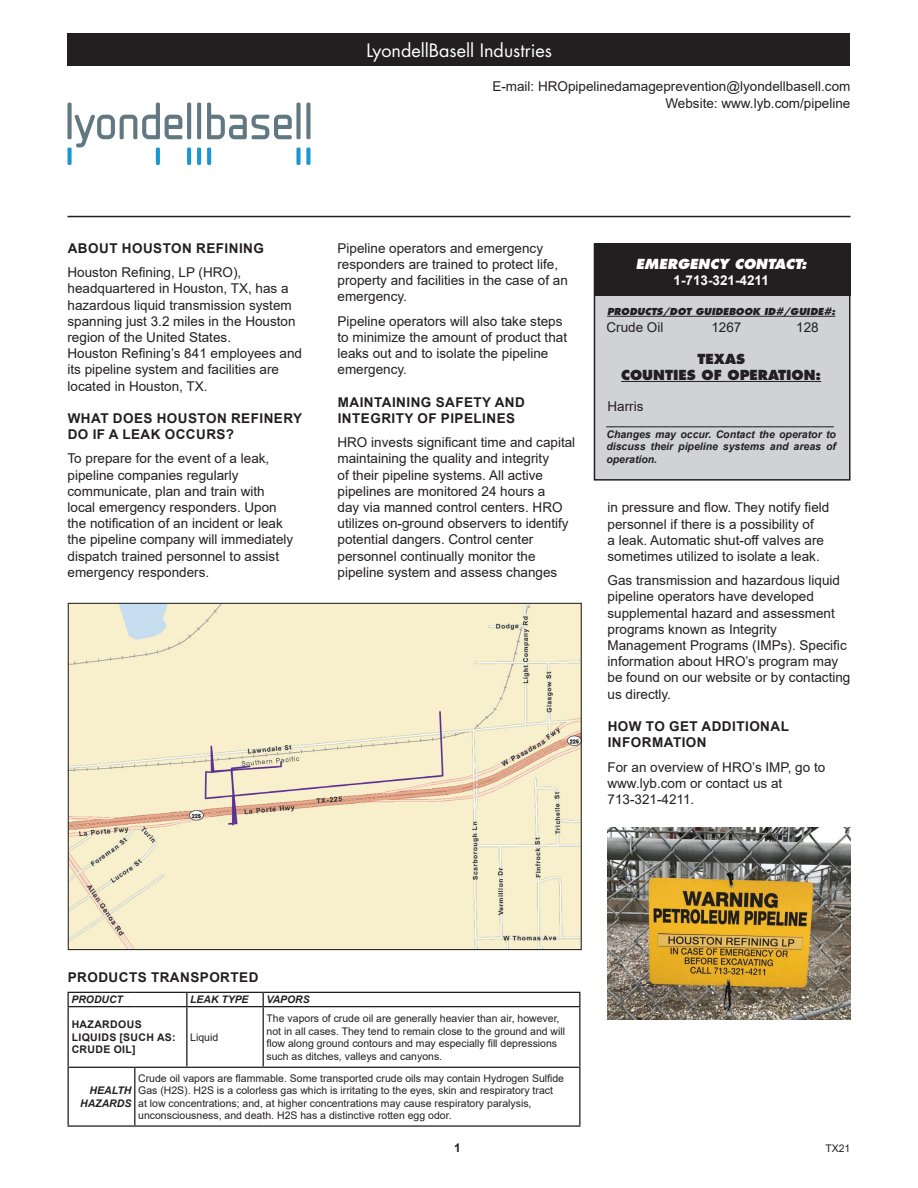
<style>
.page{position:relative;width:918px;height:1188px;background:#fff}
.page>*{position:absolute;margin:0;border:0;box-sizing:border-box;transform-origin:0 0}
.t1{font:18px "Futura";color:#fff}
.t2{font:13.5px/16.2px "Arial";color:#231f20}
.t3{font:700 13.5px/16.2px "Arial";letter-spacing:.035em;color:#231f20}
.t4{font:800 13.5px "Futura";color:#231f20}
.t5{font:italic 800 13.5px "Futura";color:#fff}
.t6{font:700 13.5px "Arial";color:#fff}
.t7{font:700 12px "Arial";color:#231f20}
.t8{font:10.5px/12.6px "Arial";color:#231f20}
.t9{font:italic 700 10.5px/12.6px "Arial";color:#231f20;text-align:justify}
.t10{font:700 10.5px/12.6px "Arial";letter-spacing:.035em;color:#231f20}
.t11{font:italic 700 10.35px "Arial";color:#231f20}
.t12{font:italic 800 9.3px "Futura";color:#231f20}
</style>
<div class="page">
<div style="left:594px;top:244px;width:256px;height:236px;background:#d1d2d4"></div>
<div style="left:594px;top:244px;width:256px;height:237px;border:2px solid #231f20"></div>
<hr style="left:68px;top:216px;width:782px;height:1px;background:#231f20">
<div style="left:594px;top:244px;width:256px;height:52px;background:#231f20"></div>
<hr style="left:607px;top:316px;width:228px;height:1px;background:#231f20">
<hr style="left:621px;top:381px;width:200px;height:1px;background:#231f20">
<div style="left:68px;top:34px;width:782px;height:32px;background:#231f20"></div>
<svg style="left:68px;top:103px;width:242px;height:62px"></svg>
<hr style="left:68px;top:1007px;width:1px;height:60px;background:#231f20">
<hr style="left:186px;top:1007px;width:1px;height:60px;background:#231f20">
<hr style="left:263px;top:1007px;width:1px;height:60px;background:#231f20">
<hr style="left:579px;top:1007px;width:1px;height:60px;background:#231f20">
<hr style="left:68px;top:1067px;width:67px;height:1px;background:#231f20">
<hr style="left:68px;top:1068px;width:1px;height:57px;background:#231f20">
<hr style="left:135px;top:1067px;width:52px;height:1px;background:#231f20">
<hr style="left:134px;top:1068px;width:1px;height:57px;background:#231f20">
<hr style="left:187px;top:1067px;width:76px;height:1px;background:#231f20">
<hr style="left:263px;top:1067px;width:317px;height:1px;background:#231f20">
<hr style="left:579px;top:1068px;width:1px;height:57px;background:#231f20">
<hr style="left:68px;top:1125px;width:67px;height:2px;background:#231f20">
<hr style="left:135px;top:1125px;width:52px;height:2px;background:#231f20">
<hr style="left:187px;top:1125px;width:76px;height:2px;background:#231f20">
<hr style="left:263px;top:1125px;width:317px;height:2px;background:#231f20">
<hr style="left:68px;top:992px;width:67px;height:1px;background:#231f20">
<svg style="left:68px;top:993px;width:1px;height:13px"></svg>
<hr style="left:135px;top:992px;width:52px;height:1px;background:#231f20">
<hr style="left:187px;top:992px;width:76px;height:1px;background:#231f20">
<svg style="left:186px;top:993px;width:1px;height:13px"></svg>
<hr style="left:263px;top:992px;width:317px;height:1px;background:#231f20">
<svg style="left:263px;top:993px;width:1px;height:13px"></svg>
<svg style="left:579px;top:993px;width:1px;height:13px"></svg>
<hr style="left:68px;top:1006px;width:67px;height:1px;background:#231f20">
<hr style="left:135px;top:1006px;width:52px;height:1px;background:#231f20">
<hr style="left:187px;top:1006px;width:76px;height:1px;background:#231f20">
<hr style="left:263px;top:1006px;width:317px;height:1px;background:#231f20">
<img style="left:70px;top:605px;width:510px;height:343px">
<img style="left:608px;top:828px;width:242px;height:192px">
<p class="t1" style="left:366px;top:39px;width:187px">LyondellBasell Industries</p>
<p class="t2" style="left:492px;top:78px;width:360px">E-mail: HROpipelinedamageprevention@lyondellbasell.com</p>
<p class="t2" style="left:665px;top:95px;width:187px">Website: www.lyb.com/pipeline</p>
<p class="t3" style="left:68px;top:240px;width:198px">ABOUT HOUSTON REFINING</p>
<p class="t2" style="left:68px;top:264px;width:230px">Houston Refining, LP (HRO), headquartered in Houston, TX, has a hazardous liquid transmission system spanning just 3.2 miles in the Houston region of the United States.</p>
<p class="t2" style="left:68px;top:345px;width:236px">Houston Refining’s 841 employees and its pipeline system and facilities are located in Houston, TX.</p>
<p class="t3" style="left:68px;top:410px;width:236px">WHAT DOES HOUSTON REFINERY<br>DO IF A LEAK OCCURS?</p>
<p class="t2" style="left:68px;top:451px;width:227px">To prepare for the event of a leak, pipeline companies regularly communicate, plan and train with local emergency responders. Upon the notification of an incident or leak the pipeline company will immediately dispatch trained personnel to assist emergency responders.</p>
<p class="t2" style="left:338px;top:240px;width:232px">Pipeline operators and emergency responders are trained to protect life, property and facilities in the case of an emergency.</p>
<p class="t2" style="left:338px;top:313px;width:231px">Pipeline operators will also take steps to minimize the amount of product that leaks out and to isolate the pipeline emergency.</p>
<p class="t3" style="left:338px;top:394px;width:189px">MAINTAINING SAFETY AND<br>INTEGRITY OF PIPELINES</p>
<p class="t2" style="left:338px;top:434px;width:239px">HRO invests significant time and capital maintaining the quality and integrity<br>of their pipeline systems. All active pipelines are monitored 24 hours a<br>day via manned control centers. HRO utilizes on-ground observers to identify potential dangers. Control center personnel continually monitor the pipeline system and assess changes</p>
<p class="t5" style="left:636px;top:255px;width:172px">EMERGENCY CONTACT:</p>
<p class="t6" style="left:674px;top:270px;width:97px">1-713-321-4211</p>
<p class="t12" style="left:607px;top:306px;width:230px">PRODUCTS/DOT GUIDEBOOK ID#/GUIDE#:</p>
<p class="t2" style="left:606px;top:319px;width:59px">Crude Oil</p>
<p class="t2" style="left:711px;top:319px;width:32px">1267</p>
<p class="t2" style="left:796px;top:319px;width:24px">128</p>
<p class="t4" style="left:697px;top:350px;width:49px">TEXAS</p>
<p class="t4" style="left:621px;top:366px;width:202px">COUNTIES OF OPERATION:</p>
<p class="t2" style="left:608px;top:398px;width:37px">Harris</p>
<p class="t9" style="left:606px;top:415px;width:229px">_______________________________________</p>
<p class="t9" style="left:606px;top:428px;width:231px">Changes may occur. Contact the operator to discuss their pipeline systems and areas of operation.</p>
<p class="t2" style="left:608px;top:499px;width:223px">in pressure and flow. They notify field personnel if there is a possibility of<br>a leak. Automatic shut-off valves are sometimes utilized to isolate a leak.</p>
<p class="t2" style="left:608px;top:572px;width:244px">Gas transmission and hazardous liquid pipeline operators have developed supplemental hazard and assessment programs known as Integrity Management Programs (IMPs). Specific information about HRO’s program may be found on our website or by contacting us directly.</p>
<p class="t3" style="left:608px;top:718px;width:183px">HOW TO GET ADDITIONAL<br>INFORMATION</p>
<p class="t2" style="left:608px;top:759px;width:219px">For an overview of HRO’s IMP, go to www.lyb.com or contact us at<br>713-321-4211.</p>
<p class="t3" style="left:68px;top:969px;width:192px">PRODUCTS TRANSPORTED</p>
<p class="t11" style="left:72px;top:993px;width:53px">PRODUCT</p>
<p class="t11" style="left:190px;top:993px;width:60px">LEAK TYPE</p>
<p class="t11" style="left:267px;top:993px;width:45px">VAPORS</p>
<p class="t10" style="left:72px;top:1018px;width:105px">HAZARDOUS<br>LIQUIDS [SUCH AS:<br>CRUDE OIL]</p>
<p class="t8" style="left:267px;top:1012px;width:300px">The vapors of crude oil are generally heavier than air, however, not in all cases. They tend to remain close to the ground and will flow along ground contours and may especially fill depressions such as ditches, valleys and canyons.</p>
<p class="t8" style="left:190px;top:1031px;width:30px">Liquid</p>
<p class="t8" style="left:138px;top:1072px;width:427px">Crude oil vapors are flammable. Some transported crude oils may contain Hydrogen Sulfide Gas (H2S). H2S is a colorless gas which is irritating to the eyes, skin and respiratory tract at low concentrations; and, at higher concentrations may cause respiratory paralysis, unconsciousness, and death. H2S has a distinctive rotten egg odor.</p>
<p class="t9" style="left:80px;top:1085px;width:53px;text-align:right">HEALTH<br>HAZARDS</p>
<p class="t7" style="left:454px;top:1139px;width:8px">1</p>
<p class="t8" style="left:825px;top:1142px;width:27px">TX21</p>
</div>
